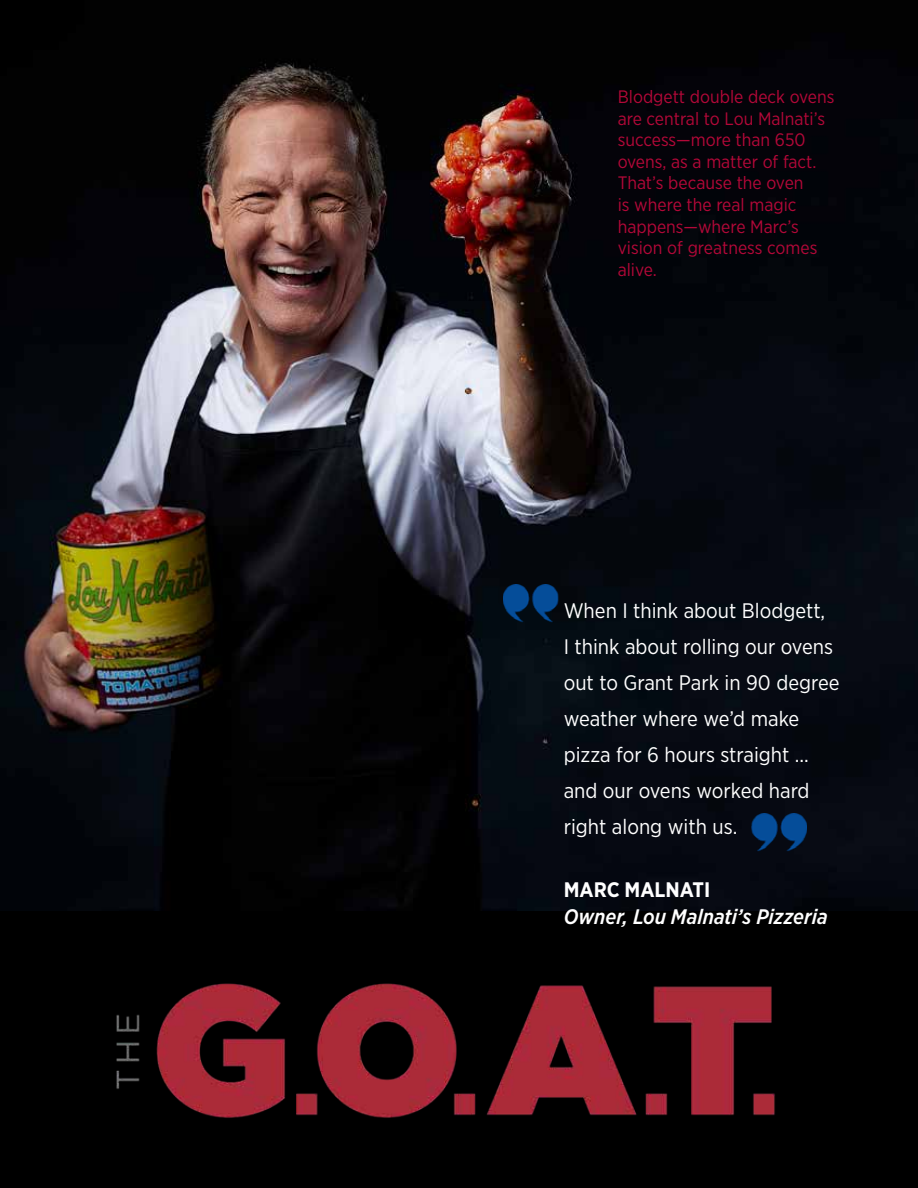
<style>
.page{position:relative;width:918px;height:1188px;background:#000}
.page>*{position:absolute;margin:0;border:0;box-sizing:border-box;transform-origin:0 0}
.t1{font:21px/36px "Gotham Narrow";color:#fff}
.t2{font:italic 500 21px "Gotham Narrow";color:#fff}
.t3{font:700 21px "Gotham Narrow";color:#fff}
.t4{font:18px/21.6px "Gotham Narrow";color:#b30838}
</style>
<div class="page">
<img style="left:0;top:62px;width:918px;height:848px">
<img style="left:504px;top:585px;width:57px;height:44px">
<img style="left:750px;top:813px;width:56px;height:44px">
<img style="left:116px;top:983px;width:659px;height:135px">
<p class="t4" style="left:618px;top:85px;width:218px">Blodgett double deck ovens are central to Lou Malnati’s success—more than 650 ovens, as a matter of fact.<br>That’s because the oven<br>is where the real magic happens—where Marc’s vision of greatness comes alive.</p>
<p class="t1" style="left:564px;top:592px;width:277px">When I think about Blodgett,<br>I think about rolling our ovens out to Grant Park in 90 degree weather where we’d make pizza for 6 hours straight ... and our ovens worked hard right along with us.</p>
<p class="t3" style="left:564px;top:876px;width:148px">MARC MALNATI</p>
<p class="t2" style="left:564px;top:903px;width:266px">Owner, Lou Malnati’s Pizzeria</p>
</div>
